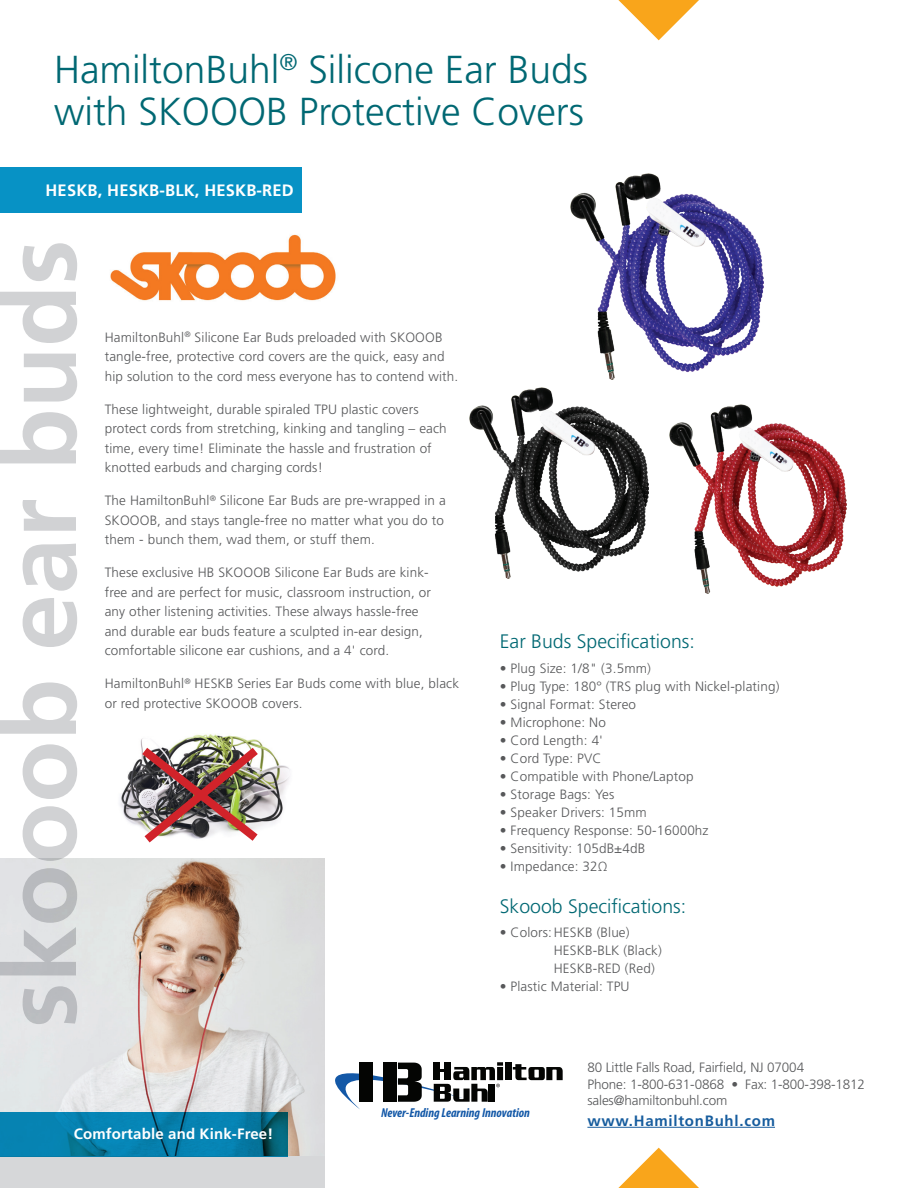
<style>
.page{position:relative;width:918px;height:1188px;background:#fff}
.page>*{position:absolute;margin:0;border:0;box-sizing:border-box;transform-origin:0 0}
.t1{font:700 101.25px "Frutiger LT Std";color:#d1d2d4}
.t2{font:300 39px/42px "Frutiger LT Std";color:#006873}
.t3{font:300 19.5px "Frutiger LT Std";color:#006873}
.t4{font:700 16.5px "Frutiger LT Std";letter-spacing:.01em;color:#fff}
.t5{font:700 15px "Frutiger LT Std";letter-spacing:.01em;color:#fff}
.t6{font:700 15px "Frutiger LT Std";letter-spacing:.05em;color:#175d9e}
.t7{font:300 13.5px/19.5px "Frutiger LT Std";letter-spacing:.01em;color:#57585a}
.t8{font:300 13.5px/16.2px "Frutiger LT Std";letter-spacing:-.01em;color:#57585a}
.t9{font:italic 700 condensed 12.9px "Myriad Pro";color:#1358a7}
</style>
<div class="page">
<div style="left:0;top:167px;width:302px;height:45px;background:#0792c5"></div>
<div style="left:0;top:858px;width:325px;height:330px;background:#d6d7d9"></div>
<img style="left:0;top:858px;width:307px;height:297px">
<svg style="left:618px;top:1148px;width:81px;height:40px"></svg>
<div style="left:505px;top:1062px;width:6px;height:18px;background:#040503"></div>
<svg style="left:513px;top:1064px;width:50px;height:16px"></svg>
<svg style="left:335px;top:1062px;width:168px;height:47px"></svg>
<svg style="left:618px;top:0;width:81px;height:40px"></svg>
<svg style="left:0;top:1112px;width:288px;height:45px;background:#057ca7"></svg>
<hr style="left:587px;top:1127px;width:188px;height:1px;background:#175d9e">
<img style="left:120px;top:734px;width:170px;height:90px">
<img style="left:133px;top:740px;width:134px;height:103px">
<img style="left:571px;top:174px;width:193px;height:206px">
<img style="left:470px;top:388px;width:179px;height:191px">
<img style="left:670px;top:405px;width:177px;height:189px">
<img style="left:110px;top:234px;width:226px;height:67px">
<h2 class="t2" style="left:54px;top:49px;width:535px">HamiltonBuhl<sup>®</sup> Silicone Ear Buds with SKOOOB Protective Covers</h2>
<p class="t4" style="left:46px;top:180px;width:250px">HESKB, HESKB-BLK, HESKB-RED</p>
<h1 class="t1" style="left:-19px;top:1028px;width:789px;rotate:-90deg">skooob ear buds</h1>
<p class="t7" style="left:105px;top:327px;width:355px">HamiltonBuhl<sup>®</sup> Silicone Ear Buds preloaded with SKOOOB tangle-free, protective cord covers are the quick, easy and hip solution to the cord mess everyone has to contend with.</p>
<p class="t7" style="left:105px;top:399px;width:344px">These lightweight, durable spiraled TPU plastic covers protect cords from stretching, kinking and tangling – each time, every time! Eliminate the hassle and frustration of knotted earbuds and charging cords!</p>
<p class="t7" style="left:105px;top:491px;width:342px">The HamiltonBuhl<sup>®</sup> Silicone Ear Buds are pre-wrapped in a<br>SKOOOB, and stays tangle-free no matter what you do to them - bunch them, wad them, or stuff them.</p>
<p class="t7" style="left:105px;top:563px;width:328px">These exclusive HB SKOOOB Silicone Ear Buds are kink&shy;free and are perfect for music, classroom instruction, or any other listening activities. These always hassle-free and durable ear buds feature a sculpted in-ear design, comfortable silicone ear cushions, and a 4' cord.</p>
<p class="t7" style="left:105px;top:674px;width:356px">HamiltonBuhl<sup>®</sup> HESKB Series Ear Buds come with blue, black or red protective SKOOOB covers.</p>
<h3 class="t3" style="left:500px;top:631px;width:197px">Ear Buds Specifications:</h3>
<p class="t7" style="left:500px;top:659px;width:153px">• Plug Size: 1/8" (3.5mm)</p>
<p class="t7" style="left:500px;top:677px;width:281px">• Plug Type: 180° (TRS plug with Nickel-plating)</p>
<p class="t7" style="left:500px;top:695px;width:138px">• Signal Format: Stereo</p>
<p class="t7" style="left:500px;top:713px;width:108px">• Microphone: No</p>
<p class="t7" style="left:500px;top:731px;width:105px">• Cord Length: 4'</p>
<p class="t7" style="left:500px;top:749px;width:103px">• Cord Type: PVC</p>
<p class="t7" style="left:500px;top:767px;width:195px">• Compatible with Phone/Laptop</p>
<p class="t7" style="left:500px;top:785px;width:116px">• Storage Bags: Yes</p>
<p class="t7" style="left:500px;top:803px;width:148px">• Speaker Drivers: 15mm</p>
<p class="t7" style="left:500px;top:821px;width:210px">• Frequency Response: 50-16000hz</p>
<p class="t7" style="left:500px;top:839px;width:147px">• Sensitivity: 105dB±4dB</p>
<p class="t7" style="left:500px;top:857px;width:109px">• Impedance: 32Ω</p>
<h3 class="t3" style="left:500px;top:895px;width:188px">Skooob Specifications:</h3>
<p class="t7" style="left:554px;top:924px;width:109px;line-height:18px;text-indent:-54px">• Colors:HESKB (Blue)<br>HESKB-BLK (Black)<br>HESKB-RED (Red)</p>
<p class="t7" style="left:500px;top:977px;width:131px">• Plastic Material: TPU</p>
<p class="t5" style="left:74px;top:1125px;width:201px">Comfortable and Kink-Free!</p>
<p class="t9" style="left:381px;top:1104px;width:150px">Never-Ending Learning Innovation</p>
<p class="t8" style="left:587px;top:1060px;width:279px">80 Little Falls Road, Fairfield, NJ 07004<br>Phone: 1-800-631-0868 • Fax: 1-800-398-1812 sales@hamiltonbuhl.com</p>
<p class="t6" style="left:587px;top:1112px;width:189px">www.HamiltonBuhl.com</p>
</div>
